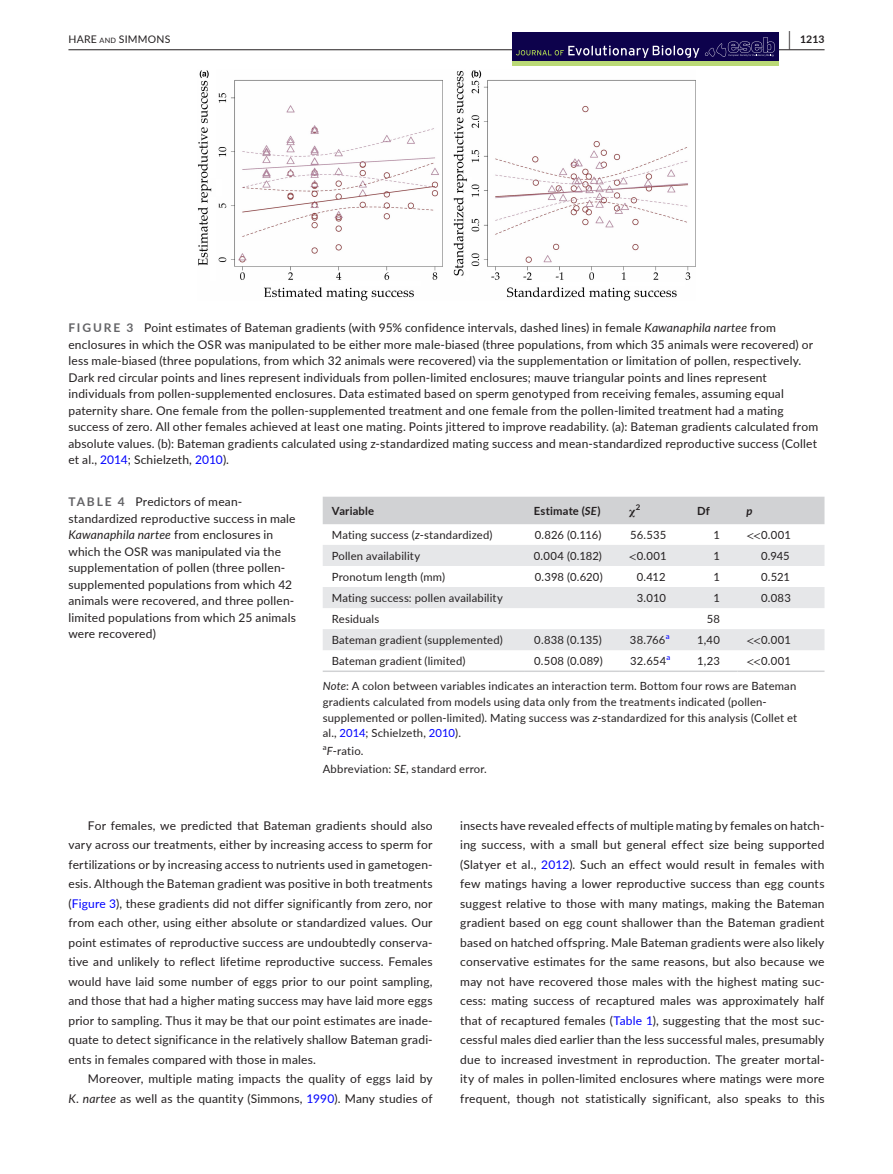
<style>
.page{position:relative;width:893px;height:1174px;background:#fff}
.page>*{position:absolute;margin:0;border:0;box-sizing:border-box;transform-origin:0 0}
.t1{font:12px/19.5px "Lato";letter-spacing:.015em;color:#231f20;text-align:justify}
.t2{font:11.25px/15.8px "Lato";letter-spacing:.015em;color:#231f20}
.t3{font:700 11.25px "Lato";letter-spacing:.02em;color:#231f20}
.t4{font:700 11.25px "STIX";color:#231f20}
.t5{font:italic 700 11.25px "Lato";color:#231f20}
.t6{font:10.5px "Lato";letter-spacing:.02em;color:#231f20}
.t7{font:700 10.5px "Lato";color:#231f20}
.t8{font:7.8px "Lato";color:#00f}
.t9{font:700 7.8px "Lato";color:#231f20}
.t10{font:7.8px "Lato";color:#231f20}
.s1{font-size:7.35px}
.s2{font-size:19.5px}
.s3{font-weight:700;color:#636366}
.s4{font-style:italic}
.s5{color:#00f}
.s6{font-family:"STIX"}
</style>
<div class="page">
<hr style="left:68px;top:49px;width:756px;height:1px;background:#231f20">
<div style="left:512px;top:33px;width:267px;height:33px;background:#0d024c"></div>
<hr style="left:512px;top:62px;width:267px;height:4px;background:#bad976">
<svg style="left:516px;top:45px;width:183px;height:13px"></svg>
<svg style="left:705px;top:37px;width:70px;height:20px"></svg>
<img style="left:198px;top:70px;width:497px;height:230px">
<div style="left:323px;top:497px;width:501px;height:27px;background:#d1d2d4"></div>
<svg style="left:323px;top:545px;width:501px;height:105px;fill:#e6e7e9"></svg>
<hr style="left:323px;top:670px;width:202px;height:2px;background:#d1d2d4">
<hr style="left:525px;top:670px;width:95px;height:2px;background:#d1d2d4">
<hr style="left:620px;top:670px;width:68px;height:2px;background:#d1d2d4">
<hr style="left:688px;top:670px;width:49px;height:2px;background:#d1d2d4">
<hr style="left:737px;top:670px;width:87px;height:2px;background:#d1d2d4">
<p class="t6" style="left:68px;top:31px;width:103px">HARE <span class="s1">and</span> SIMMONS</p>
<p class="t7" style="left:789px;top:31px;width:37px"><span class="s2">|</span> 1213</p>
<p class="t1" style="left:68px;top:319px;width:751px;line-height:16.5px;text-align:left"><span class="s3">FIGURE 3</span> Point estimates of Bateman gradients (with 95% confidence intervals, dashed lines) in female <span class="s4">Kawanaphila nartee</span> from enclosures in which the OSR was manipulated to be either more male-biased (three populations, from which 35 animals were recovered) or less male-biased (three populations, from which 32 animals were recovered) via the supplementation or limitation of pollen, respectively.<br>Dark red circular points and lines represent individuals from pollen-limited enclosures; mauve triangular points and lines represent individuals from pollen-supplemented enclosures. Data estimated based on sperm genotyped from receiving females, assuming equal paternity share. One female from the pollen-supplemented treatment and one female from the pollen-limited treatment had a mating success of zero. All other females achieved at least one mating. Points jittered to improve readability. (a): Bateman gradients calculated from absolute values. (b): Bateman gradients calculated using z-standardized mating success and mean-standardized reproductive success (Collet et al., <span class="s5">2014</span>; Schielzeth, <span class="s5">2010</span>).</p>
<p class="t1" style="left:68px;top:493px;width:229px;line-height:16.5px;text-align:left"><span class="s3">TABLE 4</span> Predictors of mean&shy;standardized reproductive success in male <span class="s4">Kawanaphila nartee</span> from enclosures in which the OSR was manipulated via the supplementation of pollen (three pollen&shy;supplemented populations from which 42 animals were recovered, and three pollen&shy;limited populations from which 25 animals were recovered)</p>
<p class="t9" style="left:636px;top:501px;width:6px">2</p>
<p class="t3" style="left:697px;top:502px;width:14px">Df</p>
<p class="t5" style="left:746px;top:502px;width:8px">p</p>
<p class="t3" style="left:332px;top:502px;width:44px">Variable</p>
<p class="t3" style="left:534px;top:502px;width:68px">Estimate (<span class="s4">SE</span>)</p>
<p class="t4" style="left:629px;top:504px;width:8px">χ</p>
<p class="t2" style="left:332px;top:526px;width:162px">Mating success (<span class="s4">z</span>-standardized)</p>
<p class="t2" style="left:535px;top:526px;width:68px">0.826 (0.116)</p>
<p class="t2" style="left:630px;top:526px;width:38px">56.535</p>
<p class="t2" style="left:713px;top:526px;width:8px">1</p>
<p class="t2" style="left:746px;top:526px;width:46px"><span class="s6">&lt;&lt;</span>0.001</p>
<p class="t2" style="left:332px;top:547px;width:90px">Pollen availability</p>
<p class="t2" style="left:534px;top:547px;width:70px">0.004 (0.182)</p>
<p class="t2" style="left:629px;top:547px;width:39px"><span class="s6">&lt;</span>0.001</p>
<p class="t2" style="left:713px;top:547px;width:8px">1</p>
<p class="t2" style="left:761px;top:547px;width:30px">0.945</p>
<p class="t2" style="left:332px;top:568px;width:115px">Pronotum length (mm)</p>
<p class="t2" style="left:535px;top:568px;width:69px">0.398 (0.620)</p>
<p class="t2" style="left:637px;top:568px;width:30px">0.412</p>
<p class="t2" style="left:713px;top:568px;width:8px">1</p>
<p class="t2" style="left:761px;top:568px;width:31px">0.521</p>
<p class="t2" style="left:332px;top:589px;width:173px">Mating success: pollen availability</p>
<p class="t2" style="left:637px;top:589px;width:31px">3.010</p>
<p class="t2" style="left:713px;top:589px;width:8px">1</p>
<p class="t2" style="left:761px;top:589px;width:31px">0.083</p>
<p class="t2" style="left:332px;top:610px;width:49px">Residuals</p>
<p class="t2" style="left:707px;top:610px;width:15px">58</p>
<p class="t2" style="left:332px;top:632px;width:173px">Bateman gradient (supplemented)</p>
<p class="t2" style="left:534px;top:632px;width:69px">0.838 (0.135)</p>
<p class="t2" style="left:630px;top:632px;width:37px">38.766</p>
<p class="t8" style="left:666px;top:630px;width:5px">a</p>
<p class="t2" style="left:697px;top:632px;width:24px">1,40</p>
<p class="t2" style="left:746px;top:632px;width:46px"><span class="s6">&lt;&lt;</span>0.001</p>
<p class="t2" style="left:332px;top:653px;width:135px">Bateman gradient (limited)</p>
<p class="t2" style="left:534px;top:653px;width:70px">0.508 (0.089)</p>
<p class="t2" style="left:630px;top:653px;width:38px">32.654</p>
<p class="t8" style="left:667px;top:652px;width:5px">a</p>
<p class="t2" style="left:697px;top:653px;width:24px">1,23</p>
<p class="t2" style="left:746px;top:653px;width:46px"><span class="s6">&lt;&lt;</span>0.001</p>
<p class="t2" style="left:323px;top:677px;width:476px"><span class="s4">Note</span>: A colon between variables indicates an interaction term. Bottom four rows are Bateman gradients calculated from models using data only from the treatments indicated (pollen&shy;supplemented or pollen-limited). Mating success was <span class="s4">z</span>-standardized for this analysis (Collet et al., <span class="s5">2014</span>; Schielzeth, <span class="s5">2010</span>).</p>
<p class="t10" style="left:323px;top:742px;width:5px">a</p>
<p class="t2" style="left:323px;top:741px;width:166px;line-height:18px;text-indent:4px"><span class="s4">F</span>-ratio.<br>Abbreviation: <span class="s4">SE</span>, standard error.</p>
<p class="t1" style="left:68px;top:815px;width:366px;text-indent:20px">For females, we predicted that Bateman gradients should also vary across our treatments, either by increasing access to sperm for fertilizations or by increasing access to nutrients used in gametogen&shy;esis. Although the Bateman gradient was positive in both treatments (<span class="s5">Figure 3</span>), these gradients did not differ significantly from zero, nor from each other, using either absolute or standardized values. Our point estimates of reproductive success are undoubtedly conserva&shy;tive and unlikely to reflect lifetime reproductive success. Females would have laid some number of eggs prior to our point sampling, and those that had a higher mating success may have laid more eggs prior to sampling. Thus it may be that our point estimates are inade&shy;quate to detect significance in the relatively shallow Bateman gradi&shy;ents in females compared with those in males.</p>
<p class="t1" style="left:68px;top:1068px;width:366px;text-align:right">Moreover, multiple mating impacts the quality of eggs laid by<br><span class="s4">K</span>. <span class="s4">nartee</span> as well as the quantity (Simmons, <span class="s5">1990</span>). Many studies of</p>
<p class="t1" style="left:460px;top:815px;width:366px">insects have revealed effects of multiple mating by females on hatch&shy;ing success, with a small but general effect size being supported (Slatyer et al., <span class="s5">2012</span>). Such an effect would result in females with few matings having a lower reproductive success than egg counts suggest relative to those with many matings, making the Bateman gradient based on egg count shallower than the Bateman gradient based on hatched offspring. Male Bateman gradients were also likely conservative estimates for the same reasons, but also because we may not have recovered those males with the highest mating suc&shy;cess: mating success of recaptured males was approximately half that of recaptured females (<span class="s5">Table 1</span>), suggesting that the most suc&shy;cessful males died earlier than the less successful males, presumably due to increased investment in reproduction. The greater mortal&shy;ity of males in pollen-limited enclosures where matings were more frequent, though not statistically significant, also speaks to this</p>
</div>
